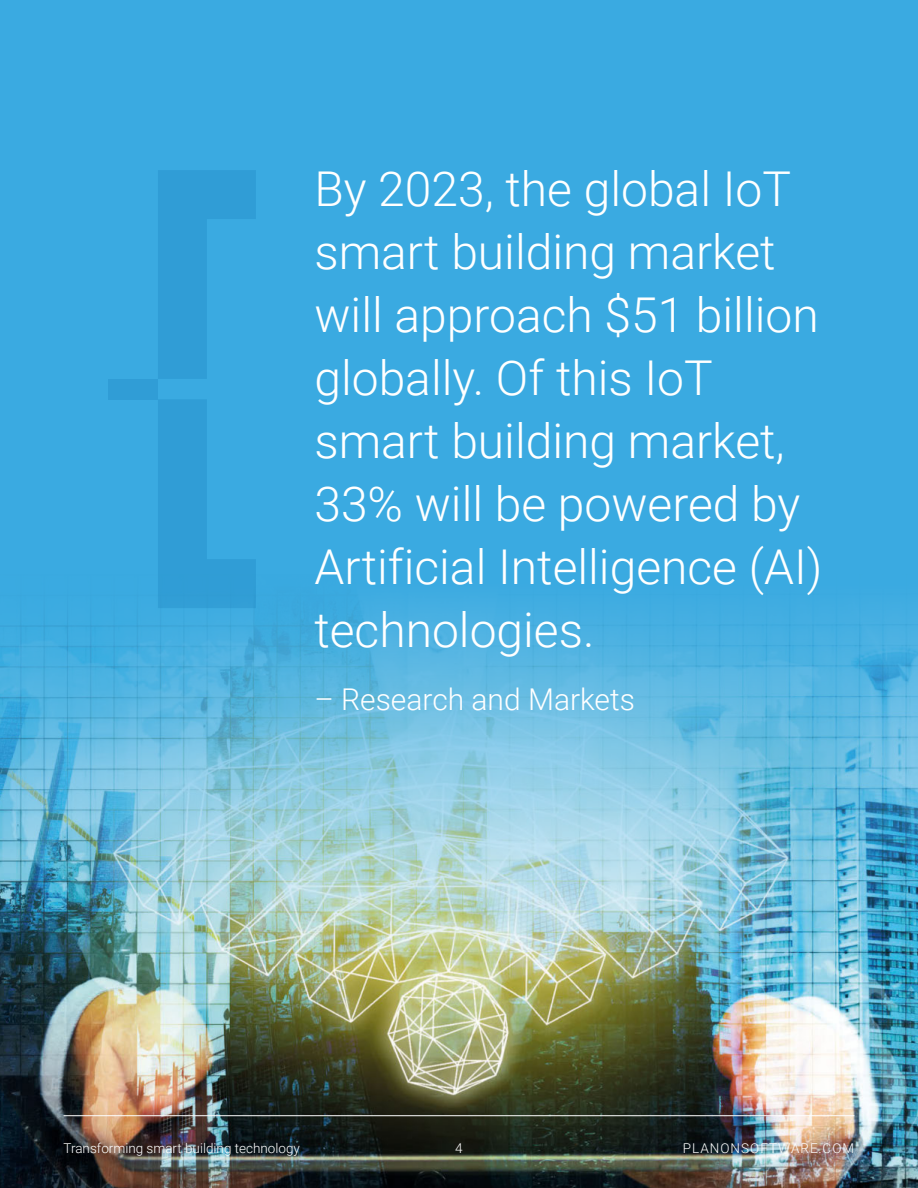
<style>
.page{position:relative;width:918px;height:1188px;background:#3aaae1}
.page>*{position:absolute;margin:0;border:0;box-sizing:border-box;transform-origin:0 0}
.t1{font:300 48px/63px "Roboto";color:#fff}
.t2{font:300 30px "Roboto";color:#fff}
.t3{font:300 13.5px "Roboto";color:#fff}
.t4{font:300 13.5px "Roboto";letter-spacing:.075em;color:#fff}
</style>
<div class="page">
<img style="left:0;top:605px;width:918px;height:583px">
<svg style="left:158px;top:400px;width:98px;height:208px"></svg>
<svg style="left:158px;top:170px;width:98px;height:209px"></svg>
<div style="left:109px;top:379px;width:49px;height:20px;background:#309dd6"></div>
<hr style="left:64px;top:1115px;width:790px;height:1px;background:#fff">
<p class="t1" style="left:314px;top:156px;width:510px">By 2023, the global IoT smart building market will approach $51 billion globally. Of this IoT smart building market,<br>33% will be powered by<br>Artificial Intelligence (AI) technologies.</p>
<p class="t2" style="left:314px;top:678px;width:322px">– Research and Markets</p>
<p class="t3" style="left:64px;top:1139px;width:238px">Transforming smart building technology</p>
<p class="t3" style="left:455px;top:1139px;width:9px">4</p>
<p class="t4" style="left:683px;top:1139px;width:173px">PLANONSOFTWARE.COM</p>
</div>
